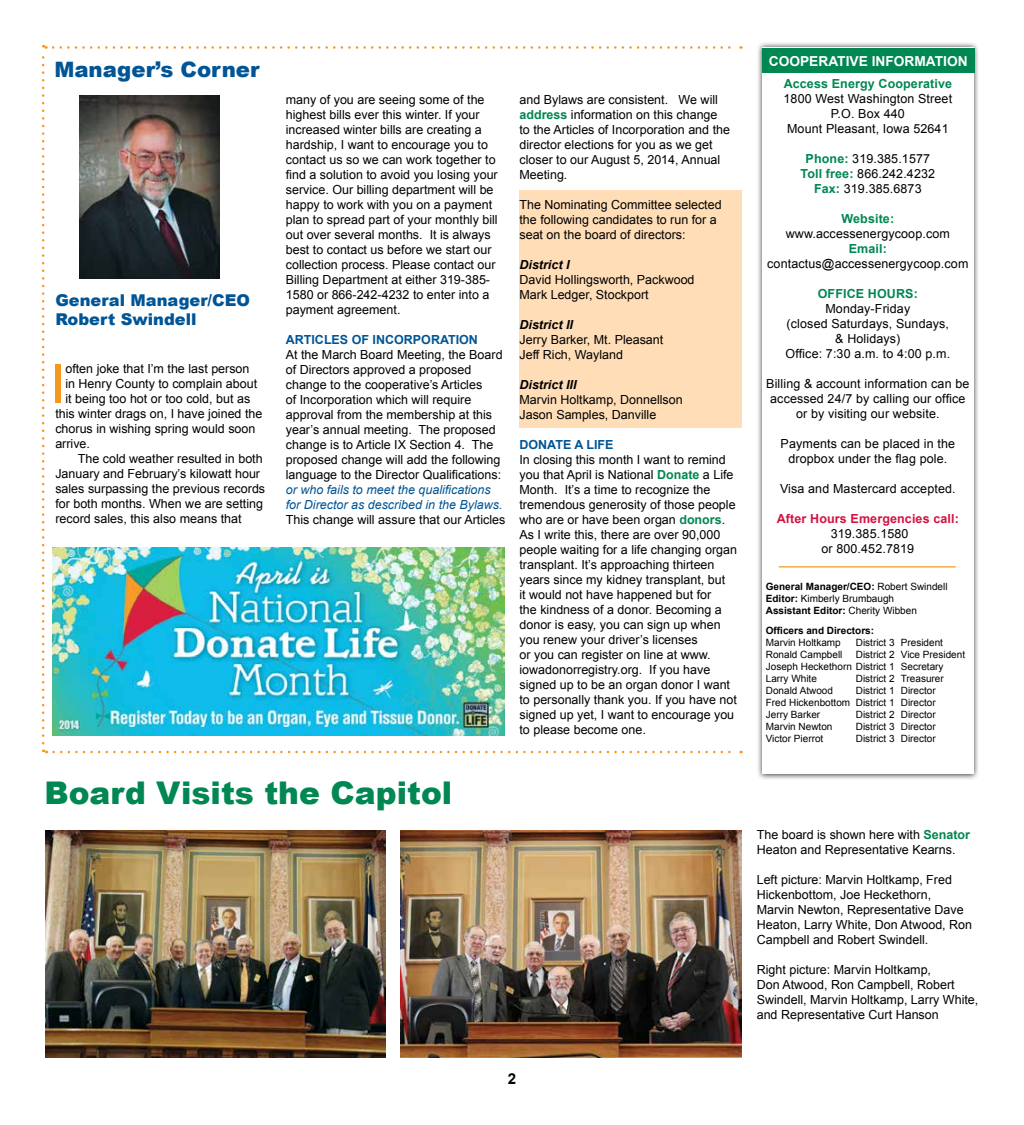
<style>
.page{position:relative;width:1024px;height:1125px;background:#fff}
.page>*{position:absolute;margin:0;border:0;box-sizing:border-box;transform-origin:0 0}
.t1{font:54.38px "Arial";color:#f8971d}
.t2{font:900 31.25px "Arial";color:#008752}
.t3{font:900 21.25px "Arial";color:#005596}
.t4{font:900 16.25px/19.5px "Arial";color:#005596}
.t5{font:700 15px "Arial";color:#000}
.t6{font:700 13.75px "Arial";color:#fff}
.t7{font:12.5px/15px "Arial";color:#000}
.t8{font:italic 12.5px/15px "Arial";color:#005596}
.t9{font:700 12.5px "Arial";letter-spacing:.01em;color:#008752}
.t10{font:700 12.5px "Arial";color:#005596}
.t11{font:italic 700 12.5px "Arial";color:#000}
.t12{font:700 12.5px "Arial";letter-spacing:.01em;color:#d21242}
.t13{font:10px/12px "Arial";color:#000}
.t14{font:700 10px "Arial";color:#000}
.s1{font-weight:700;color:#008752}
.s2{font-weight:700}
</style>
<div class="page">
<div style="left:519px;top:190px;width:223px;height:238px;background:#ffddb7"></div>
<div style="left:756px;top:41px;width:224px;height:739px;background:#000;opacity:.75"></div>
<div style="left:762px;top:48px;width:212px;height:726px;background:#fff"></div>
<div style="left:762px;top:48px;width:212px;height:25px;background:#008752"></div>
<hr style="left:779px;top:566px;width:176px;height:2px;background:#f8971d">
<svg style="left:53px;top:46px;width:688px;height:3px"></svg>
<svg style="left:54px;top:751px;width:687px;height:2px"></svg>
<img style="left:80px;top:96px;width:139px;height:182px">
<svg style="left:42px;top:45px;width:5px;height:698px"></svg>
<img style="left:401px;top:830px;width:341px;height:227px">
<img style="left:45px;top:830px;width:341px;height:227px">
<img style="left:52px;top:547px;width:453px;height:189px">
<h3 class="t3" style="left:54px;top:54px;width:207px">Manager’s Corner</h3>
<h3 class="t4" style="left:55px;top:290px;width:196px">General Manager/CEO<br>Robert Swindell</h3>
<h1 class="t1" style="left:50px;top:348px;width:17px">I</h1>
<p class="t7" style="left:65px;top:361px;width:186px">often joke that I’m the last person</p>
<p class="t7" style="left:65px;top:376px;width:193px">in Henry County to complain about</p>
<p class="t7" style="left:65px;top:391px;width:186px">it being too hot or too cold, but as</p>
<p class="t7" style="left:55px;top:406px;width:209px">this winter drags on, I have joined the</p>
<p class="t7" style="left:55px;top:421px;width:202px">chorus in wishing spring would soon</p>
<p class="t7" style="left:55px;top:436px;width:36px">arrive.</p>
<p class="t7" style="left:78px;top:451px;width:186px">The cold weather resulted in both</p>
<p class="t7" style="left:55px;top:466px;width:206px">January and February’s kilowatt hour</p>
<p class="t7" style="left:55px;top:481px;width:211px">sales surpassing the previous records</p>
<p class="t7" style="left:55px;top:496px;width:209px">for both months. When we are setting</p>
<p class="t7" style="left:55px;top:511px;width:188px">record sales, this also means that</p>
<p class="t7" style="left:286px;top:92px;width:213px">many of you are seeing some of the highest bills ever this winter. If your increased winter bills are creating a hardship, I want to encourage you to contact us so we can work together to find a solution to avoid you losing your service. Our billing department will be happy to work with you on a payment plan to spread part of your monthly bill out over several months. It is always best to contact us before we start our collection process. Please contact our Billing Department at either 319-385- 1580 or 866-242-4232 to enter into a payment agreement.</p>
<p class="t10" style="left:286px;top:331px;width:194px">ARTICLES OF INCORPORATION</p>
<p class="t7" style="left:286px;top:347px;width:218px">At the March Board Meeting, the Board of Directors approved a proposed change to the cooperative’s Articles<br>of Incorporation which will require approval from the membership at this year’s annual meeting. The proposed change is to Article IX Section 4. The proposed change will add the following language to the Director Qualifications:</p>
<p class="t8" style="left:286px;top:482px;width:218px">or who fails to meet the qualifications for Director as described in the Bylaws.</p>
<p class="t7" style="left:286px;top:512px;width:221px">This change will assure that our Articles</p>
<p class="t7" style="left:519px;top:92px;width:212px">and Bylaws are consistent. We will <span class="s1">address</span> information on this change to the Articles of Incorporation and the director elections for you as we get closer to our August 5, 2014, Annual<br>Meeting.</p>
<p class="t7" style="left:519px;top:197px;width:204px">The Nominating Committee selected the following candidates to run for a seat on the board of directors:</p>
<p class="t11" style="left:519px;top:256px;width:52px">District I</p>
<p class="t7" style="left:519px;top:272px;width:177px">David Hollingsworth, Packwood<br>Mark Ledger, Stockport</p>
<p class="t11" style="left:519px;top:316px;width:55px">District II</p>
<p class="t7" style="left:519px;top:332px;width:145px">Jerry Barker, Mt. Pleasant<br>Jeff Rich, Wayland</p>
<p class="t11" style="left:519px;top:376px;width:58px">District III</p>
<p class="t7" style="left:519px;top:392px;width:165px">Marvin Holtkamp, Donnellson<br>Jason Samples, Danville</p>
<p class="t10" style="left:519px;top:436px;width:95px">DONATE A LIFE</p>
<p class="t7" style="left:519px;top:452px;width:219px">In closing this month I want to remind you that April is National <span class="s1">Donate</span> a Life Month. It’s a time to recognize the tremendous generosity of those people who are or have been organ <span class="s1">donors</span>.<br>As I write this, there are over 90,000 people waiting for a life changing organ transplant. It’s approaching thirteen years since my kidney transplant, but<br>it would not have happened but for<br>the kindness of a donor. Becoming a donor is easy, you can sign up when you renew your driver’s licenses<br>or you can register on line at www. iowadonorregistry.org. If you have signed up to be an organ donor I want to personally thank you. If you have not signed up yet, I want to encourage you to please become one.</p>
<h2 class="t2" style="left:44px;top:770px;width:409px">Board Visits the Capitol</h2>
<p class="t6" style="left:769px;top:52px;width:200px">COOPERATIVE INFORMATION</p>
<p class="t9" style="left:783px;top:75px;width:170px">Access Energy Cooperative</p>
<p class="t7" style="left:783px;top:91px;width:170px;text-align:center">1800 West Washington Street<br>P.O. Box 440<br>Mount Pleasant, Iowa 52641</p>
<p class="t7" style="left:800px;top:151px;width:136px;text-align:center"><span class="s1">Phone:</span> 319.385.1577<br><span class="s1">Toll free:</span> 866.242.4232<br><span class="s1">Fax:</span> 319.385.6873</p>
<p class="t9" style="left:841px;top:210px;width:54px">Website:</p>
<p class="t7" style="left:786px;top:226px;width:166px">www.accessenergycoop.com</p>
<p class="t9" style="left:849px;top:240px;width:40px">Email:</p>
<p class="t7" style="left:767px;top:256px;width:203px">contactus@accessenergycoop.com</p>
<p class="t9" style="left:818px;top:285px;width:102px">OFFICE HOURS:</p>
<p class="t7" style="left:785px;top:301px;width:166px;text-align:center">Monday-Friday<br>(closed Saturdays, Sundays, &amp; Holidays)<br>Office: 7:30 a.m. to 4:00 p.m.</p>
<p class="t7" style="left:766px;top:376px;width:205px;text-align:center">Billing &amp; account information can be accessed 24/7 by calling our office or by visiting our website.</p>
<p class="t7" style="left:780px;top:436px;width:176px;text-align:center">Payments can be placed in the dropbox under the flag pole.</p>
<p class="t7" style="left:780px;top:481px;width:177px">Visa and Mastercard accepted.</p>
<p class="t12" style="left:777px;top:510px;width:184px">After Hours Emergencies call:</p>
<p class="t7" style="left:821px;top:526px;width:94px;text-align:center">319.385.1580<br>or 800.452.7819</p>
<p class="t13" style="left:766px;top:581px;width:183px"><span class="s2">General Manager/CEO:</span> Robert Swindell<br><span class="s2">Editor:</span> Kimberly Brumbaugh<br><span class="s2">Assistant Editor:</span> Cherity Wibben</p>
<p class="t14" style="left:766px;top:624px;width:110px">Officers and Directors:</p>
<p class="t13" style="left:766px;top:637px;width:77px">Marvin Holtkamp</p>
<p class="t13" style="left:856px;top:637px;width:89px">District 3 President</p>
<p class="t13" style="left:766px;top:649px;width:78px">Ronald Campbell</p>
<p class="t13" style="left:766px;top:649px;width:201px;text-indent:90px">District 2 Vice President<br>Joseph Heckethorn District 1 Secretary<br>Larry White</p>
<p class="t13" style="left:856px;top:673px;width:89px">District 2 Treasurer</p>
<p class="t13" style="left:766px;top:685px;width:171px;text-align:justify;text-indent:90px">District 1 Director Fred Hickenbottom District 1 Director Jerry Barker</p>
<p class="t13" style="left:766px;top:685px;width:69px">Donald Atwood</p>
<p class="t13" style="left:856px;top:709px;width:81px">District 2 Director</p>
<p class="t13" style="left:766px;top:721px;width:68px">Marvin Newton</p>
<p class="t13" style="left:856px;top:721px;width:81px">District 3 Director</p>
<p class="t13" style="left:766px;top:733px;width:59px">Victor Pierrot</p>
<p class="t13" style="left:856px;top:733px;width:81px">District 3 Director</p>
<p class="t7" style="left:757px;top:827px;width:215px">The board is shown here with <span class="s1">Senator<br></span>Heaton and Representative Kearns.</p>
<p class="t7" style="left:757px;top:872px;width:217px">Left picture: Marvin Holtkamp, Fred Hickenbottom, Joe Heckethorn,<br>Marvin Newton, Representative Dave Heaton, Larry White, Don Atwood, Ron Campbell and Robert Swindell.</p>
<p class="t7" style="left:757px;top:962px;width:223px">Right picture: Marvin Holtkamp,<br>Don Atwood, Ron Campbell, Robert Swindell, Marvin Holtkamp, Larry White, and Representative Curt Hanson</p>
<p class="t5" style="left:508px;top:1068px;width:10px">2</p>
</div>
